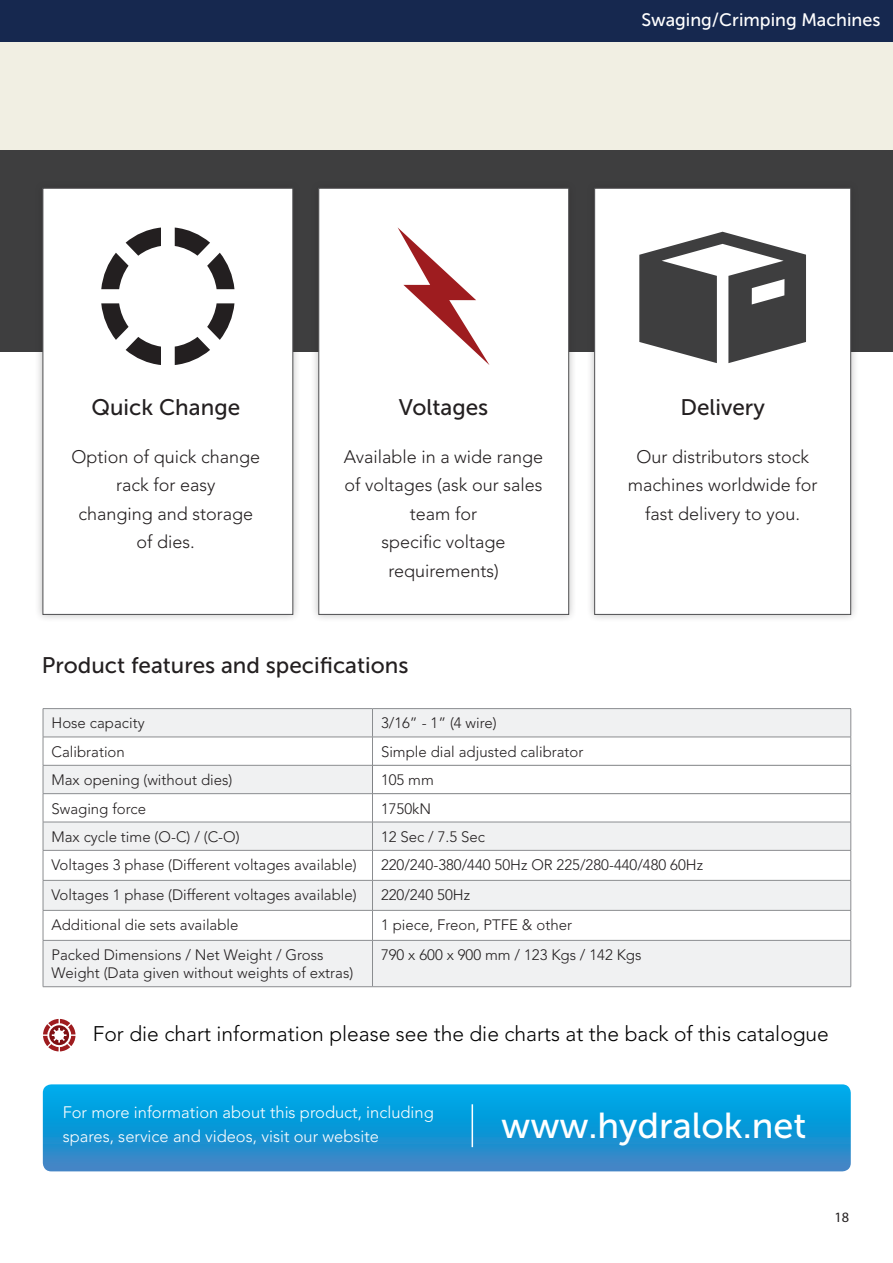
<style>
.page{position:relative;width:893px;height:1263px;background:#fff}
.page>*{position:absolute;margin:0;border:0;box-sizing:border-box;transform-origin:0 0}
.t1{font:36px "Museo Sans 500";color:#fff}
.t2{font:22.5px "Museo Sans 500";color:#231f20}
.t3{font:300 21px "Avenir LT Std";color:#000}
.t4{font:300 18px/28.5px "Avenir LT Std";color:#231f20;text-align:center}
.t5{font:18px "Museo Sans 500";color:#fff}
.t6{font:300 16.5px/24px "Avenir LT Std";color:#fff}
.t7{font:300 15px/18px "Avenir LT Std";color:#231f20}
.t8{font:14.25px "Myriad Pro";color:#231f20}
</style>
<div class="page">
<div style="left:0;top:150px;width:893px;height:202px;background:#3e3e3f"></div>
<div style="left:0;top:0;width:893px;height:42px;background:#16284f"></div>
<div style="left:35px;top:180px;width:266px;height:443px;background:#231f20;opacity:.3"></div>
<div style="left:43px;top:188px;width:250px;height:426px;background:#fff;border:1px solid #505052"></div>
<div style="left:310px;top:180px;width:267px;height:443px;background:#231f20;opacity:.3"></div>
<div style="left:319px;top:188px;width:250px;height:426px;background:#fff;border:1px solid #505052"></div>
<div style="left:586px;top:180px;width:273px;height:443px;background:#231f20;opacity:.3"></div>
<div style="left:595px;top:188px;width:256px;height:426px;background:#fff;border:1px solid #505052"></div>
<svg style="left:44px;top:709px;width:806px;height:277px;fill:#f0f1f2"></svg>
<hr style="left:43px;top:737px;width:329px;height:1px;background:#8b8d90">
<hr style="left:372px;top:737px;width:479px;height:1px;background:#8b8d90">
<hr style="left:43px;top:765px;width:329px;height:1px;background:#8b8d90">
<hr style="left:43px;top:793px;width:329px;height:1px;background:#8b8d90">
<hr style="left:43px;top:822px;width:329px;height:1px;background:#8b8d90">
<hr style="left:372px;top:822px;width:479px;height:1px;background:#8b8d90">
<hr style="left:43px;top:850px;width:329px;height:1px;background:#8b8d90">
<hr style="left:372px;top:850px;width:479px;height:1px;background:#8b8d90">
<hr style="left:372px;top:850px;width:1px;height:30px;background:#8b8d90">
<hr style="left:43px;top:880px;width:329px;height:1px;background:#8b8d90">
<hr style="left:372px;top:880px;width:479px;height:1px;background:#8b8d90">
<hr style="left:372px;top:880px;width:1px;height:30px;background:#8b8d90">
<hr style="left:43px;top:910px;width:329px;height:1px;background:#8b8d90">
<hr style="left:372px;top:910px;width:479px;height:1px;background:#8b8d90">
<hr style="left:372px;top:910px;width:1px;height:30px;background:#8b8d90">
<hr style="left:43px;top:940px;width:329px;height:1px;background:#8b8d90">
<hr style="left:372px;top:940px;width:479px;height:1px;background:#8b8d90">
<hr style="left:372px;top:940px;width:1px;height:46px;background:#8b8d90">
<hr style="left:43px;top:986px;width:329px;height:1px;background:#8b8d90">
<hr style="left:372px;top:986px;width:479px;height:1px;background:#8b8d90">
<hr style="left:43px;top:708px;width:329px;height:1px;background:#8b8d90">
<hr style="left:372px;top:708px;width:479px;height:1px;background:#8b8d90">
<svg style="left:43px;top:709px;width:1px;height:141px"></svg>
<hr style="left:43px;top:850px;width:1px;height:30px;background:#8b8d90">
<hr style="left:850px;top:850px;width:1px;height:30px;background:#8b8d90">
<hr style="left:43px;top:880px;width:1px;height:30px;background:#8b8d90">
<hr style="left:850px;top:880px;width:1px;height:30px;background:#8b8d90">
<hr style="left:43px;top:910px;width:1px;height:30px;background:#8b8d90">
<hr style="left:850px;top:910px;width:1px;height:30px;background:#8b8d90">
<hr style="left:43px;top:940px;width:1px;height:46px;background:#8b8d90">
<hr style="left:850px;top:940px;width:1px;height:46px;background:#8b8d90">
<hr style="left:372px;top:765px;width:479px;height:1px;background:#808285">
<svg style="left:372px;top:709px;width:1px;height:141px"></svg>
<svg style="left:850px;top:709px;width:1px;height:141px"></svg>
<hr style="left:372px;top:793px;width:479px;height:1px;background:#808285">
<svg style="left:398px;top:228px;width:91px;height:137px"></svg>
<svg style="left:43px;top:1084px;width:808px;height:87px;background:#1598d7"></svg>
<hr style="left:472px;top:1104px;width:1px;height:43px;background:#fff">
<svg style="left:43px;top:1019px;width:32px;height:32px"></svg>
<svg style="left:639px;top:232px;width:167px;height:131px"></svg>
<svg style="left:101px;top:303px;width:60px;height:62px"></svg>
<svg style="left:175px;top:228px;width:59px;height:61px"></svg>
<svg style="left:175px;top:303px;width:59px;height:62px"></svg>
<svg style="left:101px;top:228px;width:60px;height:61px"></svg>
<div style="left:0;top:42px;width:893px;height:107px;background:#f1efe3"></div>
<p class="t5" style="left:641px;top:10px;width:241px">Swaging/Crimping Machines</p>
<p class="t2" style="left:91px;top:395px;width:150px">Quick Change</p>
<p class="t4" style="left:71px;top:442px;width:190px">Option of quick change rack for easy</p>
<p class="t4" style="left:78px;top:499px;width:176px">changing and storage</p>
<p class="t4" style="left:137px;top:528px;width:60px">of dies.</p>
<p class="t2" style="left:399px;top:395px;width:91px">Voltages</p>
<p class="t4" style="left:344px;top:442px;width:201px">Available in a wide range of voltages (ask our sales team for</p>
<p class="t4" style="left:382px;top:528px;width:126px">specific voltage</p>
<p class="t4" style="left:388px;top:556px;width:112px">requirements)</p>
<p class="t2" style="left:42px;top:653px;width:368px">Product features and specifications</p>
<p class="t2" style="left:680px;top:395px;width:86px">Delivery</p>
<p class="t4" style="left:628px;top:442px;width:191px">Our distributors stock machines worldwide for fast delivery to you.</p>
<p class="t7" style="left:52px;top:714px;width:95px">Hose capacity</p>
<p class="t7" style="left:381px;top:714px;width:117px">3/16” - 1” (4 wire)</p>
<p class="t7" style="left:52px;top:743px;width:75px">Calibration</p>
<p class="t7" style="left:381px;top:743px;width:204px">Simple dial adjusted calibrator</p>
<p class="t7" style="left:52px;top:771px;width:182px">Max opening (without dies)</p>
<p class="t7" style="left:381px;top:771px;width:54px">105 mm</p>
<p class="t7" style="left:52px;top:799px;width:96px">Swaging force</p>
<p class="t7" style="left:381px;top:799px;width:52px">1750kN</p>
<p class="t7" style="left:52px;top:828px;width:190px">Max cycle time (O-C) / (C-O)</p>
<p class="t7" style="left:381px;top:828px;width:106px">12 Sec / 7.5 Sec</p>
<p class="t7" style="left:52px;top:856px;width:307px">Voltages 3 phase (Different voltages available)</p>
<p class="t7" style="left:381px;top:856px;width:324px">220/240-380/440 50Hz OR 225/280-440/480 60Hz</p>
<p class="t7" style="left:52px;top:886px;width:307px">Voltages 1 phase (Different voltages available)</p>
<p class="t7" style="left:381px;top:886px;width:91px">220/240 50Hz</p>
<p class="t7" style="left:52px;top:916px;width:188px">Additional die sets available</p>
<p class="t7" style="left:381px;top:916px;width:193px">1 piece, Freon, PTFE &amp; other</p>
<p class="t7" style="left:52px;top:946px;width:303px">Packed Dimensions / Net Weight / Gross<br>Weight (Data given without weights of extras)</p>
<p class="t7" style="left:381px;top:946px;width:262px">790 x 600 x 900 mm / 123 Kgs / 142 Kgs</p>
<p class="t3" style="left:93px;top:1022px;width:738px">For die chart information please see the die charts at the back of this catalogue</p>
<p class="t6" style="left:63px;top:1100px;width:373px">For more information about this product, including spares, service and videos, visit our website</p>
<p class="t1" style="left:501px;top:1105px;width:307px">www.hydralok.net</p>
<p class="t8" style="left:835px;top:1208px;width:16px">18</p>
</div>
